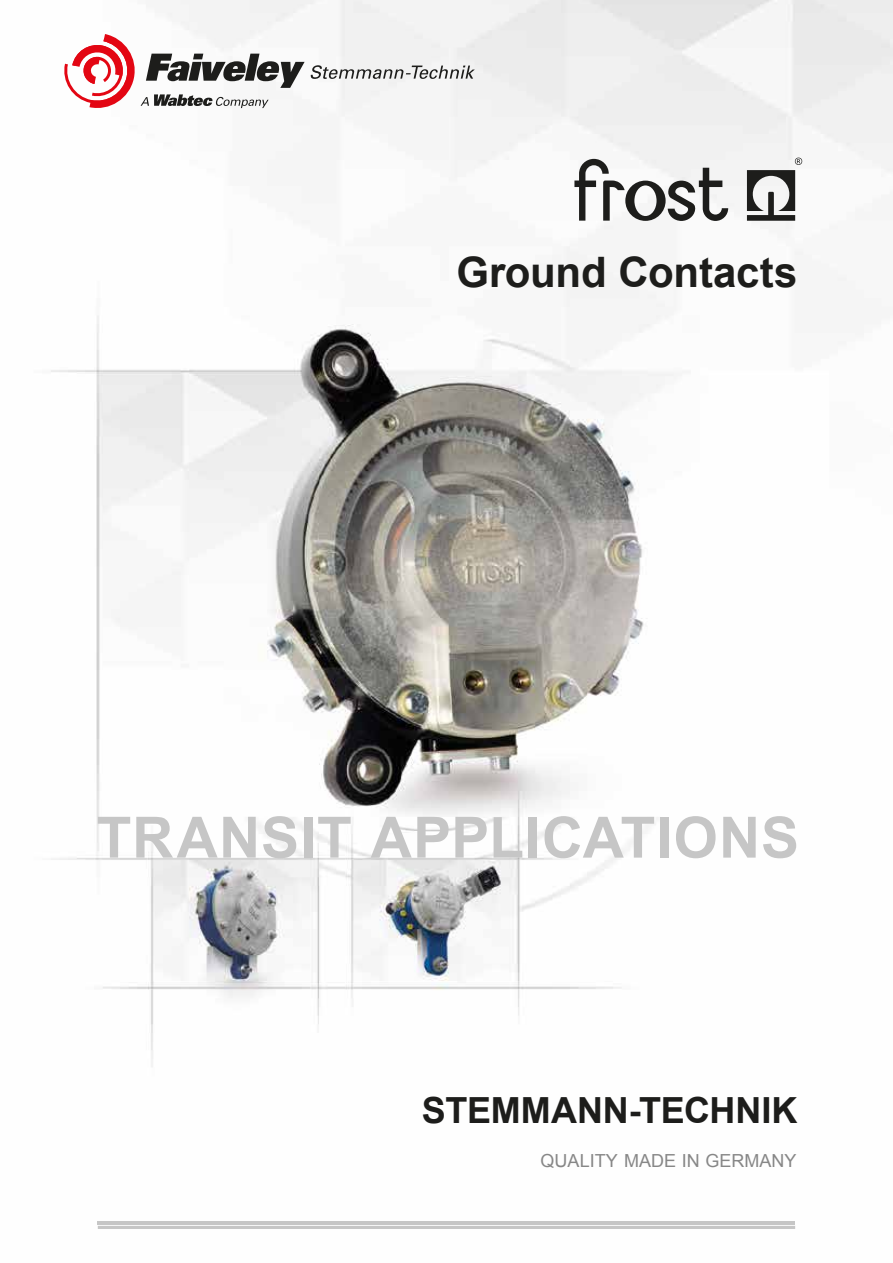
<style>
.page{position:relative;width:893px;height:1263px;background:#fff}
.page>*{position:absolute;margin:0;border:0;box-sizing:border-box;transform-origin:0 0}
.t1{font:700 57px "Arial";letter-spacing:.015em;color:#c6c6c6}
.t2{font:700 42px "Arial";letter-spacing:-.005em;color:#1d1d1b}
.t3{font:700 36px "Arial";letter-spacing:-.005em;color:#1d1d1b}
.t4{font:18px "Arial";color:#878787}
</style>
<div class="page">
<img style="left:51px;top:0;width:842px;height:1229px">
<hr style="left:98px;top:1221px;width:697px;height:3px;background:#c6c6c6">
<hr style="left:98px;top:1226px;width:697px;height:3px;background:#c6c6c6">
<svg style="left:61px;top:34px;width:414px;height:77px"></svg>
<svg style="left:574px;top:159px;width:154px;height:62px"></svg>
<svg style="left:747px;top:158px;width:55px;height:63px"></svg>
<h2 class="t2" style="left:456px;top:244px;width:343px">Ground Contacts</h2>
<h1 class="t1" style="left:97px;top:799px;width:704px">TRANSIT APPLICATIONS</h1>
<h3 class="t3" style="left:422px;top:1086px;width:377px">STEMMANN-TECHNIK</h3>
<p class="t4" style="left:541px;top:1148px;width:257px">QUALITY MADE IN GERMANY</p>
</div>
